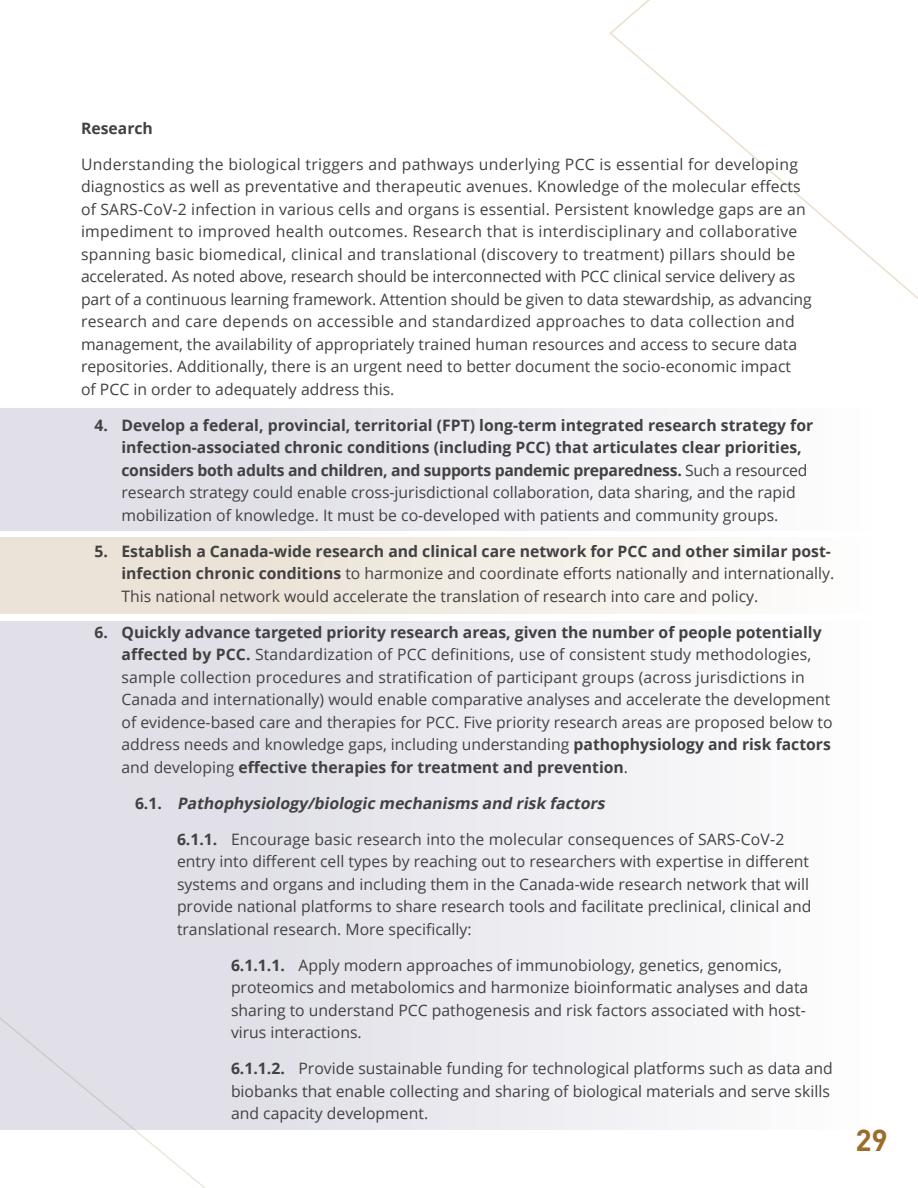
<style>
.page{position:relative;width:918px;height:1188px;background:#fff}
.page>*{position:absolute;margin:0;border:0;box-sizing:border-box;transform-origin:0 0}
.t1{font:700 30px "DIN";color:#9a6d2b}
.TEXT{font:15.75px/22.5px "Open Sans";color:#414042}
.TEXT-2{font:700 15.75px/22.5px "Open Sans";color:#414042}
.bullet_num_indent_3{font:15.75px/22.5px "Open Sans";color:#414042}
.bullet_num_indent_2{font:15.75px/22.5px "Open Sans";color:#414042}
.bullet_num_indent{font:italic 700 15.75px "Open Sans";color:#414042}
.s1{font-weight:400}
.s2{font-weight:700}
.s3{font-style:normal}
</style>
<div class="page">
<div style="left:0;top:408px;width:918px;height:122px;background:linear-gradient(to right,#dad9e3,#fefefe)"></div>
<div style="left:0;top:622px;width:918px;height:508px;background:linear-gradient(to right,#dad9e3,#fefefe)"></div>
<div style="left:0;top:538px;width:918px;height:76px;background:linear-gradient(to right,#e7ddce,#fefefd)"></div>
<svg style="left:0;top:948px;width:314px;height:240px"></svg>
<svg style="left:608px;top:0;width:310px;height:428px"></svg>
<p class="TEXT-2" style="left:81px;top:116px;width:73px">Research</p>
<p class="TEXT" style="left:81px;top:152px;width:732px">Understanding the biological triggers and pathways underlying PCC is essential for developing diagnostics as well as preventative and therapeutic avenues. Knowledge of the molecular effects of SARS-CoV-2 infection in various cells and organs is essential. Persistent knowledge gaps are an impediment to improved health outcomes. Research that is interdisciplinary and collaborative spanning basic biomedical, clinical and translational (discovery to treatment) pillars should be accelerated. As noted above, research should be interconnected with PCC clinical service delivery as part of a continuous learning framework. Attention should be given to data stewardship, as advancing research and care depends on accessible and standardized approaches to data collection and management, the availability of appropriately trained human resources and access to secure data repositories. Additionally, there is an urgent need to better document the socio-economic impact<br>of PCC in order to adequately address this.</p>
<p class="TEXT-2" style="left:122px;top:413px;width:693px;text-indent:-27px">4. Develop a federal, provincial, territorial (FPT) long-term integrated research strategy for infection-associated chronic conditions (including PCC) that articulates clear priorities, considers both adults and children, and supports pandemic preparedness. <span class="s1">Such a resourced research strategy could enable cross-jurisdictional collaboration, data sharing, and the rapid mobilization of knowledge. It must be co-developed with patients and community groups.</span></p>
<p class="TEXT" style="left:122px;top:539px;width:714px;text-indent:-27px"><span class="s2">5. Establish a Canada-wide research and clinical care network for PCC and other similar post&shy;infection chronic conditions</span> to harmonize and coordinate efforts nationally and internationally.<br>This national network would accelerate the translation of research into care and policy.</p>
<p class="TEXT" style="left:122px;top:620px;width:713px;text-indent:-27px"><span class="s2">6. Quickly advance targeted priority research areas, given the number of people potentially affected by PCC.</span> Standardization of PCC definitions, use of consistent study methodologies, sample collection procedures and stratification of participant groups (across jurisdictions in Canada and internationally) would enable comparative analyses and accelerate the development of evidence-based care and therapies for PCC. Five priority research areas are proposed below to address needs and knowledge gaps, including understanding <span class="s2">pathophysiology and risk factors </span>and developing <span class="s2">effective therapies for treatment and prevention</span>.</p>
<p class="bullet_num_indent" style="left:135px;top:792px;width:475px"><span class="s3">6 . 1 .</span> Pathophysiology/biologic mechanisms and risk factors</p>
<p class="bullet_num_indent_2" style="left:177px;top:827px;width:636px"><span class="s2">6.1.1.</span> Encourage basic research into the molecular consequences of SARS-CoV-2 entry into different cell types by reaching out to researchers with expertise in different systems and organs and including them in the Canada-wide research network that will provide national platforms to share research tools and facilitate preclinical, clinical and translational research. More specifically:</p>
<p class="bullet_num_indent_3" style="left:231px;top:953px;width:579px"><span class="s2">6.1.1.1.</span> Apply modern approaches of immunobiology, genetics, genomics, proteomics and metabolomics and harmonize bioinformatic analyses and data sharing to understand PCC pathogenesis and risk factors associated with host&shy;virus interactions.</p>
<p class="bullet_num_indent_3" style="left:231px;top:1057px;width:603px"><span class="s2">6.1.1.2.</span> Provide sustainable funding for technological platforms such as data and biobanks that enable collecting and sharing of biological materials and serve skills and capacity development.</p>
<h1 class="t1" style="left:855px;top:1121px;width:34px">29</h1>
</div>
